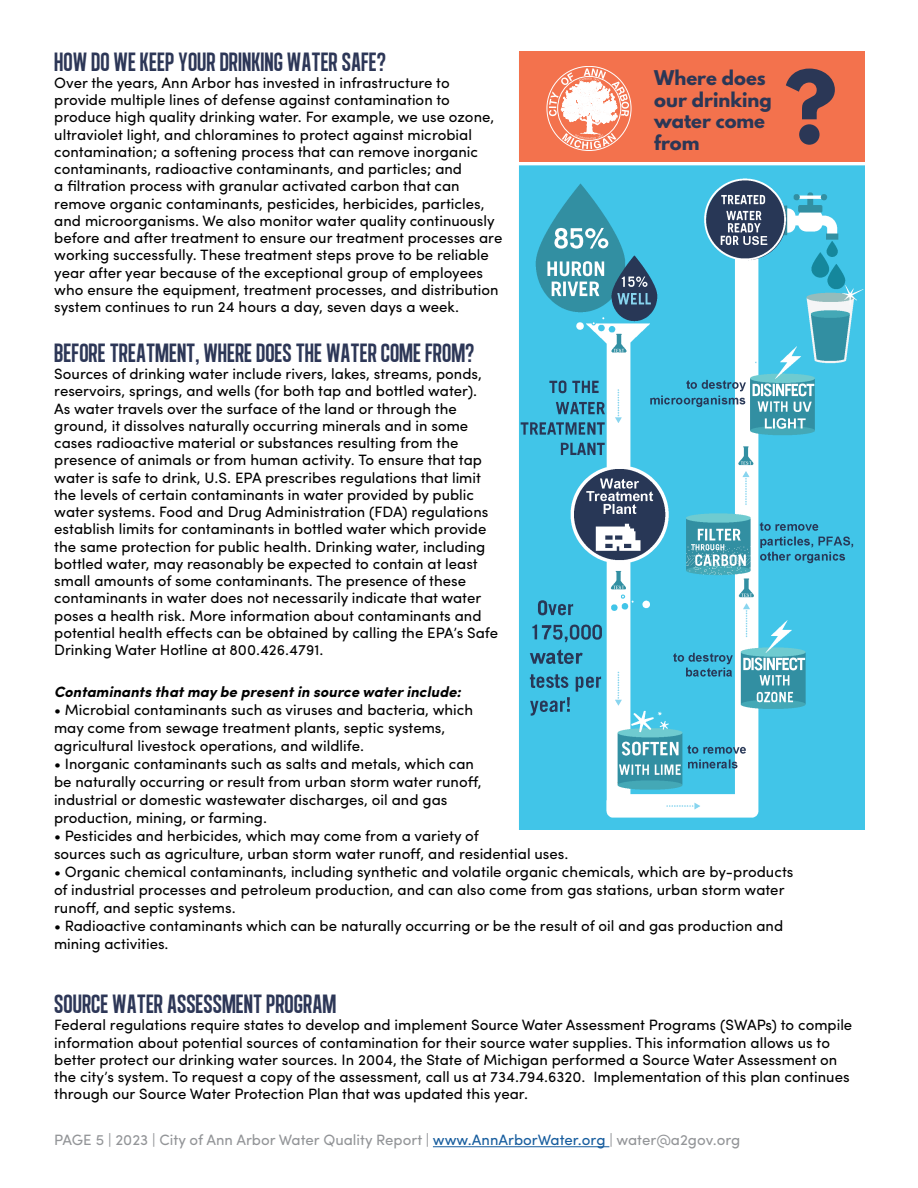
<style>
.page{position:relative;width:918px;height:1188px;background:#fff}
.page>*{position:absolute;margin:0;border:0;box-sizing:border-box;transform-origin:0 0}
.t1{font:700 89.1px "League Spartan";color:#2b3756}
.t2{font:27px "Algre Sans NC";color:#2d3757}
.t3{font:700 18px/21.6px "League Spartan";color:#2b3756}
.t4{font:15px/17.2px "Sofia Pro";color:#000}
.t5{font:15px "Sofia Pro";color:#939598}
.t6{font:italic 700 15px "Sofia Pro";color:#000}
.s1{color:#175d9e}
</style>
<div class="page">
<hr style="left:433px;top:1146px;width:176px;height:1px;background:#175d9e">
<img style="left:519px;top:165px;width:345px;height:664px">
<div style="left:519px;top:52px;width:345px;height:110px;background:#f3724d"></div>
<svg style="left:549px;top:68px;width:80px;height:81px"></svg>
<h2 class="t2" style="left:54px;top:47px;width:333px">HOW DO WE KEEP YOUR DRINKING WATER SAFE?</h2>
<p class="t4" style="left:54px;top:73px;width:450px">Over the years, Ann Arbor has invested in infrastructure to provide multiple lines of defense against contamination to produce high quality drinking water. For example, we use ozone, ultraviolet light, and chloramines to protect against microbial contamination; a softening process that can remove inorganic contaminants, radioactive contaminants, and particles; and<br>a filtration process with granular activated carbon that can remove organic contaminants, pesticides, herbicides, particles, and microorganisms. We also monitor water quality continuously before and after treatment to ensure our treatment processes are working successfully. These treatment steps prove to be reliable year after year because of the exceptional group of employees who ensure the equipment, treatment processes, and distribution system continues to run 24 hours a day, seven days a week.</p>
<h2 class="t2" style="left:54px;top:338px;width:422px">BEFORE TREATMENT, WHERE DOES THE WATER COME FROM?</h2>
<p class="t4" style="left:54px;top:364px;width:446px">Sources of drinking water include rivers, lakes, streams, ponds, reservoirs, springs, and wells (for both tap and bottled water).<br>As water travels over the surface of the land or through the ground, it dissolves naturally occurring minerals and in some cases radioactive material or substances resulting from the presence of animals or from human activity. To ensure that tap water is safe to drink, U.S. EPA prescribes regulations that limit the levels of certain contaminants in water provided by public water systems. Food and Drug Administration (FDA) regulations establish limits for contaminants in bottled water which provide the same protection for public health. Drinking water, including bottled water, may reasonably be expected to contain at least small amounts of some contaminants. The presence of these contaminants in water does not necessarily indicate that water poses a health risk. More information about contaminants and potential health effects can be obtained by calling the EPA’s Safe Drinking Water Hotline at 800.426.4791.</p>
<p class="t3" style="left:654px;top:67px;width:119px">Where does our drinking water come from</p>
<h1 class="t1" style="left:784px;top:38px;width:55px">?</h1>
<p class="t6" style="left:54px;top:680px;width:409px">Contaminants that may be present in source water include:</p>
<p class="t4" style="left:54px;top:700px;width:421px;line-height:18px">• Microbial contaminants such as viruses and bacteria, which may come from sewage treatment plants, septic systems, agricultural livestock operations, and wildlife.</p>
<p class="t4" style="left:54px;top:754px;width:429px;line-height:18px">• Inorganic contaminants such as salts and metals, which can be naturally occurring or result from urban storm water runoff, industrial or domestic wastewater discharges, oil and gas production, mining, or farming.</p>
<p class="t4" style="left:54px;top:826px;width:516px;line-height:18px">• Pesticides and herbicides, which may come from a variety of<br>sources such as agriculture, urban storm water runoff, and residential uses.</p>
<p class="t4" style="left:54px;top:862px;width:741px;line-height:18px">• Organic chemical contaminants, including synthetic and volatile organic chemicals, which are by-products of industrial processes and petroleum production, and can also come from gas stations, urban storm water runoff, and septic systems.</p>
<p class="t4" style="left:54px;top:916px;width:731px;line-height:18px">• Radioactive contaminants which can be naturally occurring or be the result of oil and gas production and mining activities.</p>
<h2 class="t2" style="left:54px;top:989px;width:283px">SOURCE WATER ASSESSMENT PROGRAM</h2>
<p class="t4" style="left:54px;top:1015px;width:800px">Federal regulations require states to develop and implement Source Water Assessment Programs (SWAPs) to compile information about potential sources of contamination for their source water supplies. This information allows us to better protect our drinking water sources. In 2004, the State of Michigan performed a Source Water Assessment on the city’s system. To request a copy of the assessment, call us at 734.794.6320. Implementation of this plan continues through our Source Water Protection Plan that was updated this year.</p>
<p class="t5" style="left:54px;top:1129px;width:688px">PAGE 5 | 2023 | City of Ann Arbor Water Quality Report | <span class="s1">www.AnnArborWater.org</span> | water@a2gov.org</p>
</div>
